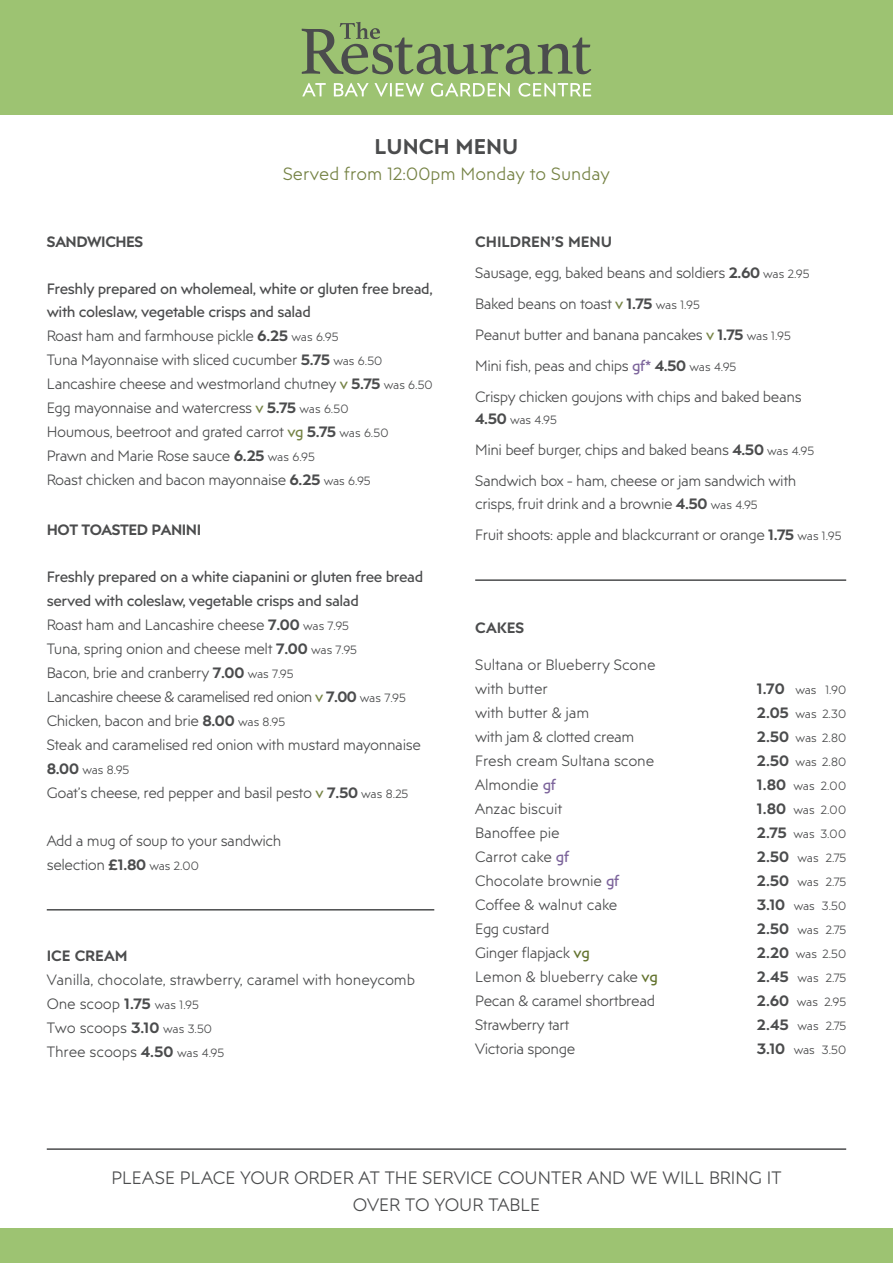
<style>
.page{position:relative;width:893px;height:1263px;background:#fff}
.page>*{position:absolute;margin:0;border:0;box-sizing:border-box;transform-origin:0 0}
.t1{font:600 21.3px "Posterama Text W15";color:#4b4c4d}
.t2{font:300 18px/27px "Posterama Text W07";color:#4b4c4d;text-align:center}
.t3{font:300 17.7px "Posterama Text W07";color:#768345}
.t4{font:300 15px/24px "Posterama Text W07";letter-spacing:-.03em;color:#4b4c4d}
.t5{font:300 15px/24px "Posterama Text W07";letter-spacing:-.01em;color:#4b4c4d}
.t6{font:15px/23.4px "Posterama Text W01";letter-spacing:-.03em;color:#4b4c4d}
.t7{font:600 15px "Posterama Text W15";letter-spacing:-.015em;color:#4b4c4d}
.t8{font:300 12px/24px "Posterama Text W07";color:#4b4c4d;text-align:justify}
.s1{font-family:"Posterama Text W15";font-weight:600}
.s2{font-size:12px}
.s3{font-family:"Posterama Text W01";font-weight:400;color:#768345}
.s4{font-family:"Posterama Text W15";font-weight:600;font-size:15px}
.s5{font-family:"Posterama Text W01";font-weight:400;color:#7c649b}
.s6{font-family:"Posterama Text W01";font-weight:400;color:#63732e}
</style>
<div class="page">
<div style="left:0;top:0;width:893px;height:115px;background:#9dc372"></div>
<div style="left:1px;top:1229px;width:892px;height:34px;background:#9dc372"></div>
<svg style="left:302px;top:83px;width:289px;height:14px"></svg>
<svg style="left:302px;top:22px;width:289px;height:52px"></svg>
<hr style="left:47px;top:1148px;width:799px;height:2px;background:#4b4c4d">
<hr style="left:47px;top:909px;width:387px;height:1px;background:#4b4c4d">
<hr style="left:475px;top:579px;width:371px;height:2px;background:#4b4c4d">
<h1 class="t1" style="left:375px;top:133px;width:145px">LUNCH MENU</h1>
<p class="t3" style="left:283px;top:163px;width:328px">Served from 12:00pm Monday to Sunday</p>
<p class="t7" style="left:47px;top:232px;width:98px">SANDWICHES</p>
<p class="t6" style="left:47px;top:277px;width:388px">Freshly prepared on wholemeal, white or gluten free bread, with coleslaw, vegetable crisps and salad</p>
<p class="t4" style="left:47px;top:324px;width:387px">Roast ham and farmhouse pickle <span class="s1">6.25</span> <span class="s2">was 6.95<br></span>Tuna Mayonnaise with sliced cucumber <span class="s1">5.75</span> <span class="s2">was 6.50<br></span>Lancashire cheese and westmorland chutney <span class="s3">v</span> <span class="s1">5.75</span> <span class="s2">was 6.50<br></span>Egg mayonnaise and watercress <span class="s3">v</span> <span class="s1">5.75</span> <span class="s2">was 6.50<br></span>Houmous, beetroot and grated carrot <span class="s3">vg</span> <span class="s1">5.75</span> <span class="s2">was 6.50<br></span>Prawn and Marie Rose sauce <span class="s1">6.25</span> <span class="s2">was 6.95<br></span>Roast chicken and bacon mayonnaise <span class="s1">6.25</span> <span class="s2">was 6.95</span></p>
<p class="t7" style="left:47px;top:521px;width:156px">HOT TOASTED PANINI</p>
<p class="t6" style="left:47px;top:565px;width:378px">Freshly prepared on a white ciapanini or gluten free bread served with coleslaw, vegetable crisps and salad</p>
<p class="t4" style="left:47px;top:612px;width:376px">Roast ham and Lancashire cheese <span class="s1">7.00</span> <span class="s2">was 7.95<br></span>Tuna, spring onion and cheese melt <span class="s1">7.00</span> <span class="s2">was 7.95<br></span>Bacon, brie and cranberry <span class="s1">7.00</span> <span class="s2">was 7.95<br></span>Lancashire cheese &amp; caramelised red onion <span class="s3">v</span> <span class="s1">7.00</span> <span class="s2">was 7.95<br></span>Chicken, bacon and brie <span class="s1">8.00</span> <span class="s2">was 8.95<br></span>Steak and caramelised red onion with mustard mayonnaise</p>
<p class="t8" style="left:47px;top:757px;width:84px"><span class="s4">8.00</span> was 8.95</p>
<p class="t4" style="left:47px;top:780px;width:363px">Goat’s cheese, red pepper and basil pesto <span class="s3">v</span> <span class="s1">7.50</span> <span class="s2">was 8.25</span></p>
<p class="t4" style="left:47px;top:828px;width:236px">Add a mug of soup to your sandwich selection <span class="s1">£1.80</span> <span class="s2">was 2.00</span></p>
<p class="t7" style="left:47px;top:946px;width:82px">ICE CREAM</p>
<p class="t5" style="left:47px;top:967px;width:370px">Vanilla, chocolate, strawberry, caramel with honeycomb<br>One scoop <span class="s1">1.75</span> <span class="s2">was 1.95<br></span>Two scoops <span class="s1">3.10</span> <span class="s2">was 3.50<br></span>Three scoops <span class="s1">4.50</span> <span class="s2">was 4.95</span></p>
<p class="t7" style="left:475px;top:232px;width:139px">CHILDREN’S MENU</p>
<p class="t4" style="left:475px;top:257px;width:336px;line-height:31px">Sausage, egg, baked beans and soldiers <span class="s1">2.60</span> <span class="s2">was 2.95<br></span>Baked beans on toast <span class="s3">v</span> <span class="s1">1.75</span> <span class="s2">was 1.95<br></span>Peanut butter and banana pancakes <span class="s3">v</span> <span class="s1">1.75</span> <span class="s2">was 1.95<br></span>Mini fish, peas and chips <span class="s5">gf*</span> <span class="s1">4.50</span> <span class="s2">was 4.95<br></span>Crispy chicken goujons with chips and baked beans</p>
<p class="t8" style="left:475px;top:408px;width:83px"><span class="s4">4.50</span> was 4.95</p>
<p class="t4" style="left:475px;top:434px;width:340px;line-height:31px">Mini beef burger, chips and baked beans <span class="s1">4.50</span> <span class="s2">was 4.95<br></span>Sandwich box - ham, cheese or jam sandwich with</p>
<p class="t4" style="left:475px;top:488px;width:368px;line-height:31px">crisps, fruit drink and a brownie <span class="s1">4.50</span> <span class="s2">was 4.95<br></span>Fruit shoots: apple and blackcurrant or orange <span class="s1">1.75</span> <span class="s2">was 1.95</span></p>
<p class="t7" style="left:475px;top:619px;width:51px">CAKES</p>
<p class="t5" style="left:475px;top:653px;width:184px">Sultana or Blueberry Scone with butter<br>with butter &amp; jam<br>with jam &amp; clotted cream<br>Fresh cream Sultana scone<br>Almondie <span class="s5">gf<br></span>Anzac biscuit<br>Banoffee pie<br>Carrot cake <span class="s5">gf<br></span>Chocolate brownie <span class="s5">gf<br></span>Coffee &amp; walnut cake<br>Egg custard<br>Ginger flapjack <span class="s6">vg<br></span>Lemon &amp; blueberry cake <span class="s6">vg<br></span>Pecan &amp; caramel shortbread<br>Strawberry tart<br>Victoria sponge</p>
<p class="t8" style="left:757px;top:678px;width:91px"><span class="s4">1.70</span> was 1.90<br><span class="s4">2.05</span> was 2.30<br><span class="s4">2.50</span> was 2.80<br><span class="s4">2.50</span> was 2.80<br><span class="s4">1.80</span> was 2.00<br><span class="s4">1.80</span> was 2.00<br><span class="s4">2.75</span> was 3.00<br><span class="s4">2.50</span> was 2.75<br><span class="s4">2.50</span> was 2.75<br><span class="s4">3.10</span> was 3.50<br><span class="s4">2.50</span> was 2.75<br><span class="s4">2.20</span> was 2.50<br><span class="s4">2.45</span> was 2.75<br><span class="s4">2.60</span> was 2.95<br><span class="s4">2.45</span> was 2.75<br><span class="s4">3.10</span> was 3.50</p>
<p class="t2" style="left:111px;top:1164px;width:672px">PLEASE PLACE YOUR ORDER AT THE SERVICE COUNTER AND WE WILL BRING IT<br>OVER TO YOUR TABLE</p>
</div>
